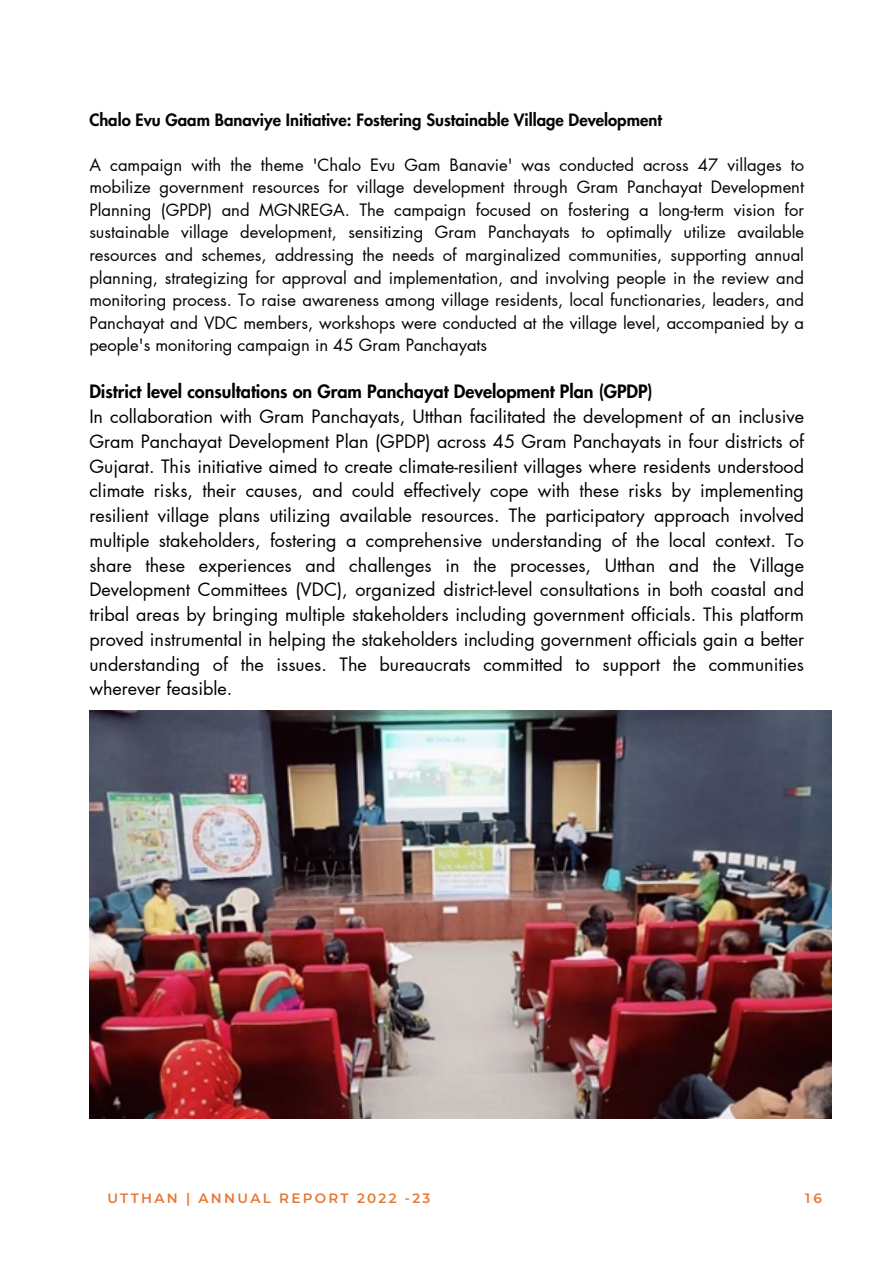
<style>
.page{position:relative;width:893px;height:1264px;background:#fff}
.page>*{position:absolute;margin:0;border:0;box-sizing:border-box;transform-origin:0 0}
.t1{font:18px/24.8px "Futura LT Pro";color:#000;text-align:justify}
.t2{font:800 18px "Futura LT Pro";color:#000}
.t3{font:16.65px/22.5px "Futura LT Pro";color:#040404;text-align:justify}
.t4{font:800 16.65px "Futura LT Pro";color:#040404}
.t5{font:600 13.5px "Montserrat";letter-spacing:.17em;color:#e67835}
</style>
<div class="page">
<img style="left:89px;top:711px;width:742px;height:407px">
<p class="t4" style="left:89px;top:112px;width:574px">Chalo Evu Gaam Banaviye Initiative: Fostering Sustainable Village Development</p>
<p class="t3" style="left:89px;top:154px;width:716px">A campaign with the theme 'Chalo Evu Gam Banavie' was conducted across 47 villages to mobilize government resources for village development through Gram Panchayat Development Planning (GPDP) and MGNREGA. The campaign focused on fostering a long-term vision for sustainable village development, sensitizing Gram Panchayats to optimally utilize available resources and schemes, addressing the needs of marginalized communities, supporting annual planning, strategizing for approval and implementation, and involving people in the review and monitoring process. To raise awareness among village residents, local functionaries, leaders, and Panchayat and VDC members, workshops were conducted at the village level, accompanied by a people's monitoring campaign in 45 Gram Panchayats</p>
<p class="t2" style="left:89px;top:383px;width:564px">District level consultations on Gram Panchayat Development Plan (GPDP)</p>
<p class="t1" style="left:89px;top:405px;width:716px">In collaboration with Gram Panchayats, Utthan facilitated the development of an inclusive Gram Panchayat Development Plan (GPDP) across 45 Gram Panchayats in four districts of Gujarat. This initiative aimed to create climate-resilient villages where residents understood climate risks, their causes, and could effectively cope with these risks by implementing resilient village plans utilizing available resources. The participatory approach involved multiple stakeholders, fostering a comprehensive understanding of the local context. To share these experiences and challenges in the processes, Utthan and the Village Development Committees (VDC), organized district-level consultations in both coastal and tribal areas by bringing multiple stakeholders including government officials. This platform proved instrumental in helping the stakeholders including government officials gain a better understanding of the issues. The bureaucrats committed to support the communities wherever feasible.</p>
<p class="t5" style="left:107px;top:1190px;width:324px">UTTHAN | ANNUAL REPORT 2022 -23</p>
<p class="t5" style="left:805px;top:1190px;width:18px">16</p>
</div>
